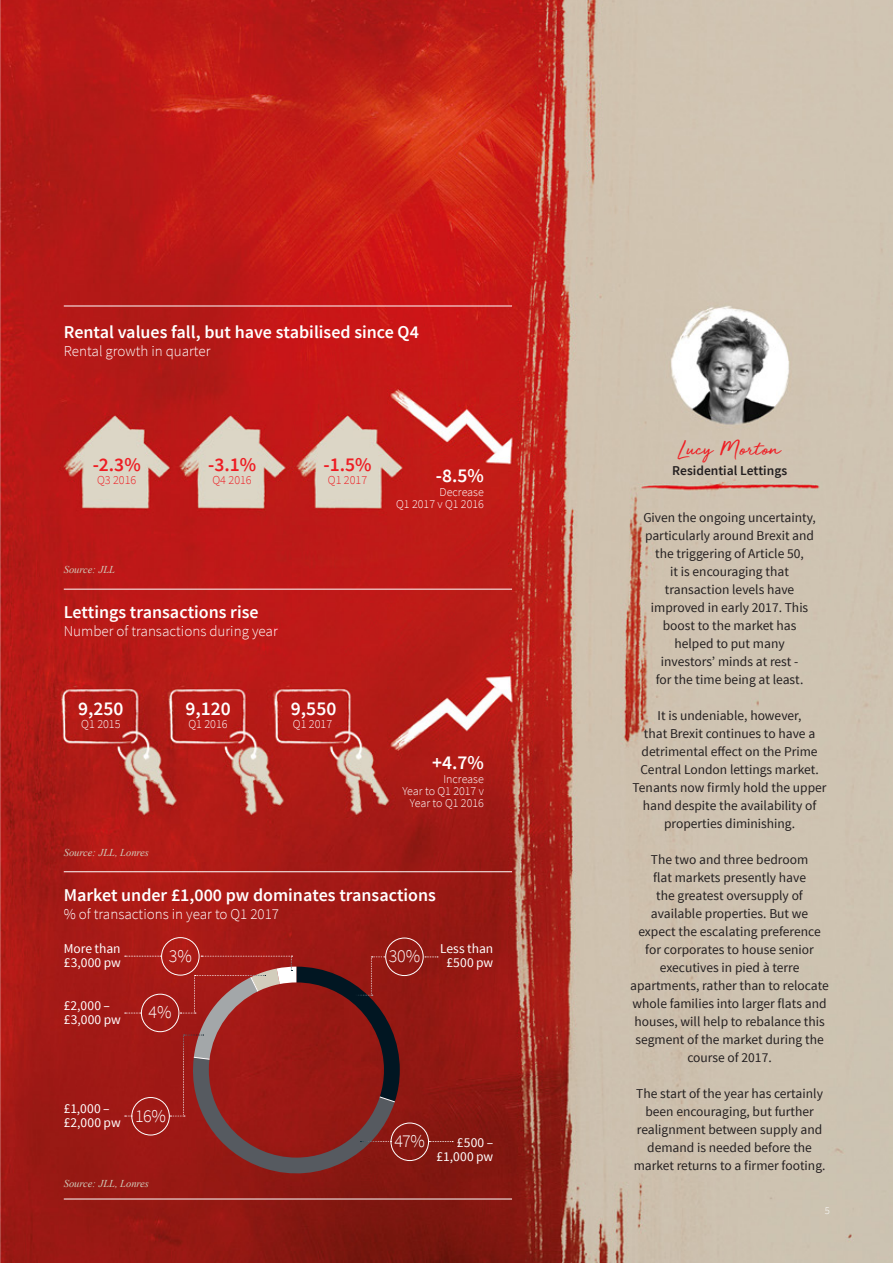
<style>
.page{position:relative;width:893px;height:1263px;background:#fff}
.page>*{position:absolute;margin:0;border:0;box-sizing:border-box;transform-origin:0 0}
.t1{font:22.5px "Golden Plains";color:#ee1d23}
.t2{font:600 19.5px "Source Sans Pro";color:#fff}
.t3{font:600 19.5px "Source Sans Pro";color:#ee1d23}
.t4{font:600 18px "Source Sans Pro";color:#fff}
.t5{font:300 18px "Source Sans Pro";color:#fff}
.t6{font:300 15px "Source Sans Pro";color:#fff}
.t7{font:13.5px/18px "Source Sans Pro";color:#231f20;text-align:center}
.t8{font:13.5px/13.5px "Source Sans Pro";letter-spacing:.005em;color:#fff}
.t9{font:600 13.5px "Source Sans Pro";color:#231f20}
.t10{font:300 12.15px "Source Sans Pro";color:#ee1d23}
.t11{font:300 12.15px "Source Sans Pro";color:#fff}
.t12{font:300 12px/12px "Source Sans Pro";color:#fff;text-align:right}
.t13{font:italic 10.5px "Times New Roman";color:#d2cdbc}
.t14{font:300 10.5px "Source Sans Pro";color:#fff}
</style>
<div class="page">
<img style="left:0;top:0;width:893px;height:1263px">
<hr style="left:64px;top:589px;width:448px;height:1px;background:#fff">
<hr style="left:64px;top:871px;width:448px;height:1px;background:#fff">
<hr style="left:64px;top:1199px;width:448px;height:1px;background:#fff">
<hr style="left:64px;top:306px;width:448px;height:1px;background:#fff">
<svg style="left:170px;top:956px;width:230px;height:230px;background:#8d2523"></svg>
<svg style="left:125px;top:956px;width:36px;height:1px"></svg>
<svg style="left:125px;top:1013px;width:16px;height:1px"></svg>
<svg style="left:429px;top:1141px;width:24px;height:1px"></svg>
<svg style="left:425px;top:956px;width:13px;height:1px"></svg>
<div style="left:161px;top:937px;width:38px;height:38px;border:1px solid #fff;border-radius:50%"></div>
<div style="left:141px;top:994px;width:38px;height:38px;border:1px solid #fff;border-radius:50%"></div>
<div style="left:131px;top:1097px;width:39px;height:38px;border:1px solid #fff;border-radius:50%"></div>
<div style="left:391px;top:1123px;width:38px;height:38px;border:1px solid #fff;border-radius:50%"></div>
<div style="left:385px;top:938px;width:39px;height:38px;border:1px solid #fff;border-radius:50%"></div>
<p class="t4" style="left:64px;top:320px;width:357px">Rental values fall, but have stabilised since Q4</p>
<p class="t6" style="left:64px;top:341px;width:148px">Rental growth in quarter</p>
<p class="t3" style="left:93px;top:452px;width:50px">-2.3%</p>
<p class="t10" style="left:97px;top:473px;width:41px">Q3 2016</p>
<p class="t13" style="left:64px;top:563px;width:53px">Source: JLL</p>
<p class="t3" style="left:208px;top:452px;width:50px">-3.1%</p>
<p class="t10" style="left:212px;top:473px;width:41px">Q4 2016</p>
<p class="t4" style="left:64px;top:601px;width:196px">Lettings transactions rise</p>
<p class="t6" style="left:64px;top:622px;width:216px">Number of transactions during year</p>
<p class="t3" style="left:323px;top:452px;width:50px">-1.5%</p>
<p class="t10" style="left:328px;top:473px;width:41px">Q1 2017</p>
<p class="t2" style="left:436px;top:463px;width:50px">-8.5%</p>
<p class="t12" style="left:396px;top:486px;width:89px">Decrease<br>Q1 2017 v Q1 2016</p>
<p class="t2" style="left:78px;top:696px;width:47px">9,250</p>
<p class="t11" style="left:81px;top:716px;width:41px">Q1 2015</p>
<p class="t2" style="left:185px;top:696px;width:47px">9,120</p>
<p class="t11" style="left:188px;top:716px;width:41px">Q1 2016</p>
<p class="t13" style="left:64px;top:846px;width:87px">Source: JLL, Lonres</p>
<p class="t2" style="left:291px;top:696px;width:47px">9,550</p>
<p class="t11" style="left:293px;top:716px;width:41px">Q1 2017</p>
<p class="t2" style="left:432px;top:750px;width:53px">+4.7%</p>
<p class="t12" style="left:402px;top:773px;width:83px">Increase<br>Year to Q1 2017 v<br>Year to Q1 2016</p>
<p class="t4" style="left:64px;top:884px;width:374px">Market under £1,000 pw dominates transactions</p>
<p class="t6" style="left:64px;top:905px;width:217px">% of transactions in year to Q1 2017</p>
<p class="t8" style="left:64px;top:942px;width:58px">More than</p>
<p class="t8" style="left:64px;top:956px;width:59px">£3,000 pw</p>
<p class="t8" style="left:64px;top:999px;width:59px">£2,000 – £3,000 pw</p>
<p class="t5" style="left:169px;top:945px;width:25px">3%</p>
<p class="t5" style="left:149px;top:1001px;width:25px">4%</p>
<p class="t8" style="left:64px;top:1102px;width:58px">£1,000 – £2,000 pw</p>
<p class="t5" style="left:135px;top:1105px;width:32px">16%</p>
<p class="t13" style="left:64px;top:1176px;width:87px">Source: JLL, Lonres</p>
<p class="t5" style="left:389px;top:945px;width:33px">30%</p>
<p class="t8" style="left:440px;top:942px;width:55px">Less than</p>
<p class="t8" style="left:446px;top:956px;width:48px">£500 pw</p>
<p class="t5" style="left:394px;top:1130px;width:32px">47%</p>
<p class="t8" style="left:437px;top:1136px;width:58px;text-align:right">£500 – £1,000 pw</p>
<p class="t1" style="left:679px;top:434px;width:103px">Lucy Morton</p>
<p class="t9" style="left:672px;top:462px;width:116px">Residential Lettings</p>
<p class="t7" style="left:643px;top:509px;width:174px">Given the ongoing uncertainty, particularly around Brexit and the triggering of Article 50,<br>it is encouraging that transaction levels have improved in early 2017. This boost to the market has helped to put many<br>investors’ minds at rest -<br>for the time being at least.</p>
<p class="t7" style="left:633px;top:707px;width:195px">It is undeniable, however,<br>that Brexit continues to have a detrimental effect on the Prime<br>Central London lettings market.<br>Tenants now firmly hold the upper hand despite the availability of properties diminishing.</p>
<p class="t7" style="left:630px;top:851px;width:200px">The two and three bedroom<br>flat markets presently have<br>the greatest oversupply of available properties. But we<br>expect the escalating preference for corporates to house senior executives in pied à terre apartments, rather than to relocate whole families into larger flats and houses, will help to rebalance this segment of the market during the course of 2017.</p>
<p class="t7" style="left:634px;top:1085px;width:193px">The start of the year has certainly been encouraging, but further realignment between supply and demand is needed before the market returns to a firmer footing.</p>
<p class="t14" style="left:825px;top:1204px;width:7px">5</p>
</div>
